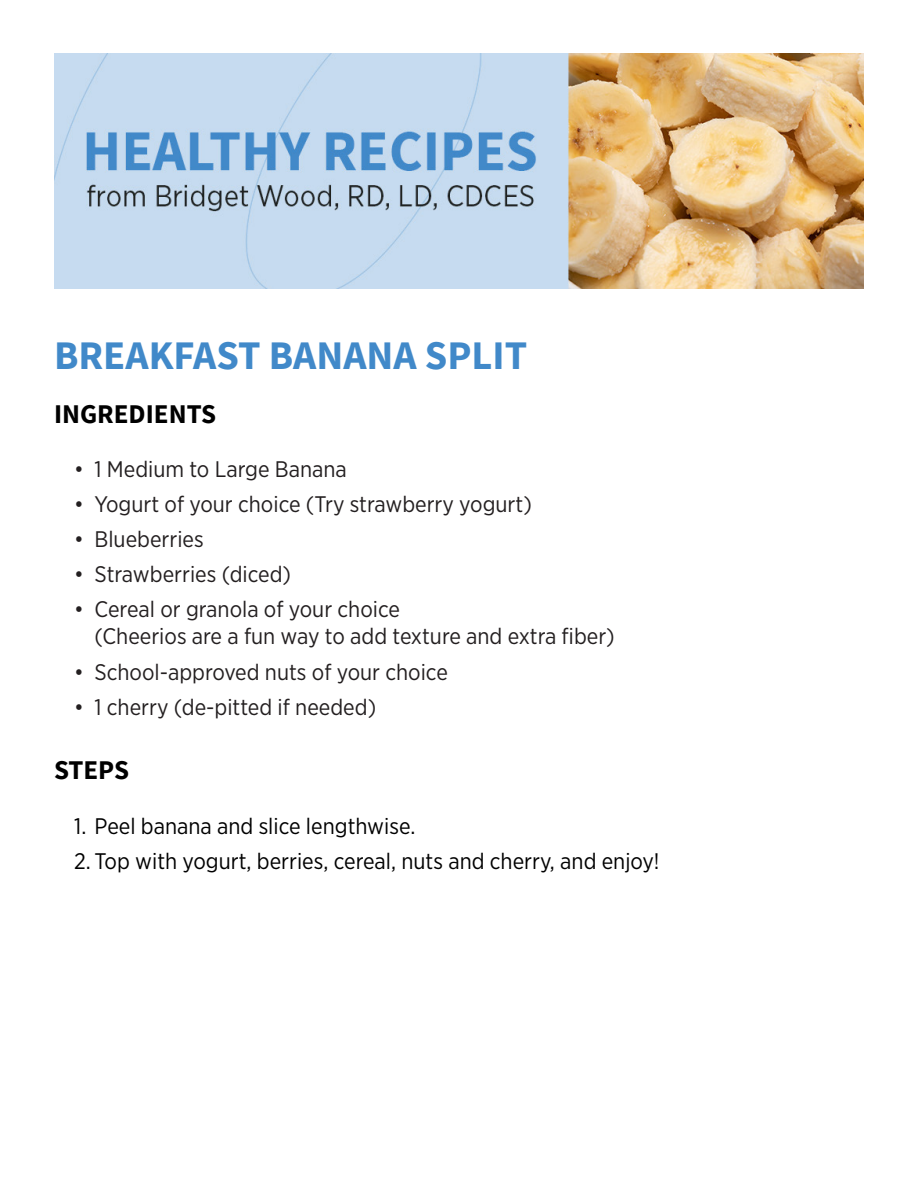
<style>
.page{position:relative;width:918px;height:1188px;background:#fff}
.page>*{position:absolute;margin:0;border:0;box-sizing:border-box;transform-origin:0 0}
.t1{font:700 40.5px "Source Sans Pro";color:#4189c9}
.t2{font:700 27px "Source Sans Pro";color:#000}
.t3{font:22.5px/27px "Gotham Narrow";color:#231f20}
.t4{font:22.5px "Gotham Narrow";color:#000}
</style>
<div class="page">
<img style="left:54px;top:54px;width:810px;height:235px">
<p class="t1" style="left:54px;top:329px;width:475px">BREAKFAST BANANA SPLIT</p>
<p class="t2" style="left:54px;top:396px;width:164px">INGREDIENTS</p>
<p class="t3" style="left:74px;top:455px;width:274px">• 1 Medium to Large Banana</p>
<p class="t3" style="left:74px;top:490px;width:459px">• Yogurt of your choice (Try strawberry yogurt)</p>
<p class="t3" style="left:74px;top:525px;width:131px">• Blueberries</p>
<p class="t3" style="left:74px;top:560px;width:218px">• Strawberries (diced)</p>
<p class="t3" style="left:94px;top:596px;width:522px;text-indent:-20px">• Cereal or granola of your choice<br>(Cheerios are a fun way to add texture and extra fiber)</p>
<p class="t3" style="left:74px;top:658px;width:375px">• School-approved nuts of your choice</p>
<p class="t3" style="left:74px;top:693px;width:303px">• 1 cherry (de-pitted if needed)</p>
<p class="t2" style="left:54px;top:752px;width:77px">STEPS</p>
<p class="t4" style="left:74px;top:812px;width:343px">1. Peel banana and slice lengthwise.</p>
<p class="t4" style="left:74px;top:848px;width:587px">2. Top with yogurt, berries, cereal, nuts and cherry, and enjoy!</p>
</div>
